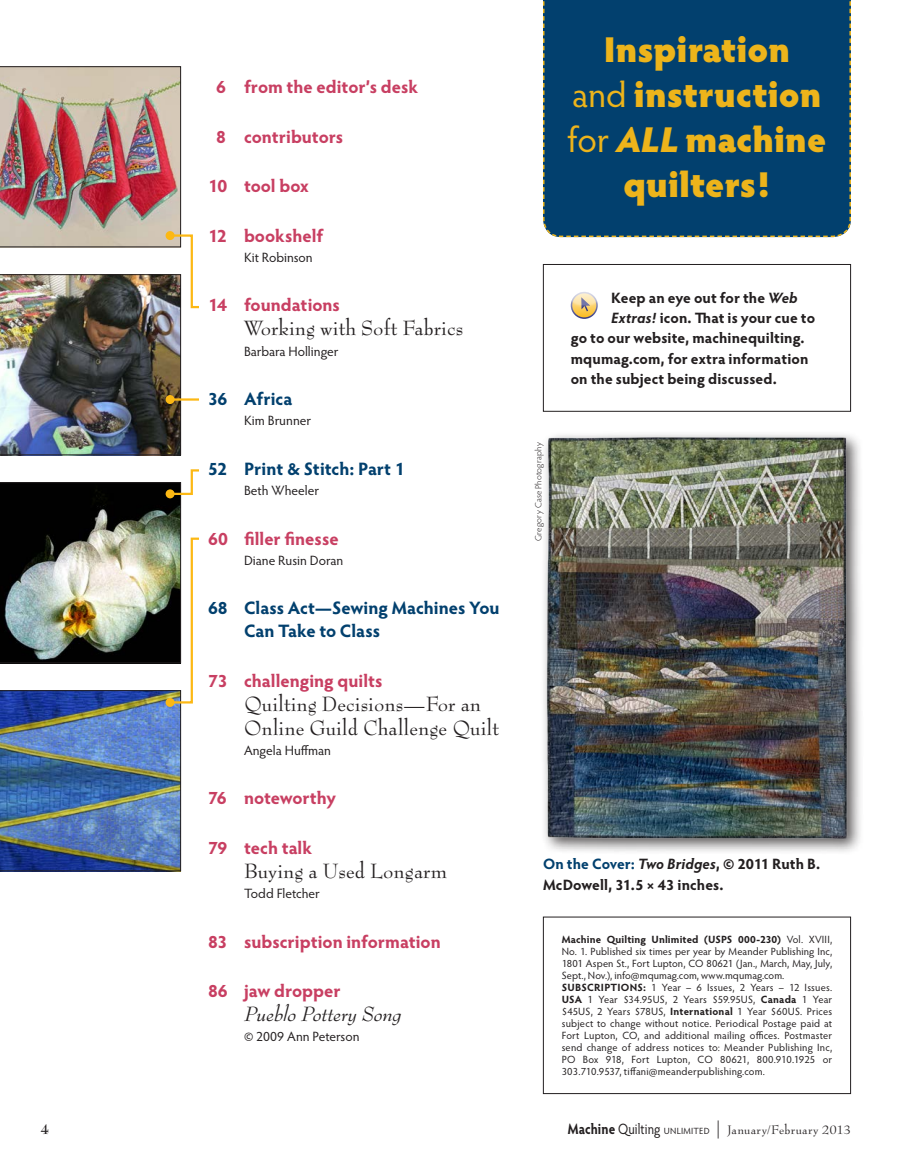
<style>
.page{position:relative;width:905px;height:1175px;background:#fff}
.page>*{position:absolute;margin:0;border:0;box-sizing:border-box;transform-origin:0 0}
.t1{font:900 36px/45px "Hypatia Sans Pro";color:#edb41b;text-align:center}
.TOC_Article_Name{font:22.5px/24px "Bernhard Modern Std";color:#231f20}
.TOC_Article_Name-2{font:italic 22.5px "Bernhard Modern Std";color:#231f20}
.TOC_Column_Name{font:700 18px "Hypatia Sans Pro";color:#c83f62}
.TOC_Column_Name-2{font:700 18px/22.5px "Hypatia Sans Pro";color:#02406e}
.Caption_-_Hypatia{font:700 15px/20.2px "Hypatia Sans Pro";letter-spacing:.005em;color:#231f20}
.t2{font:700 15px "Bernhard Modern Std";color:#231f20}
.TOC_By_Line{font:13.5px "Hypatia Sans Pro";color:#231f20}
.t3{font:13.5px "Bernhard Modern Std";letter-spacing:.015em;color:#231f20}
.t4{font:10.5px/12px "Hypatia Sans Pro";letter-spacing:.01em;color:#231f20;text-align:justify}
.Photo_Credit{font:300 9px "Hypatia Sans Pro";letter-spacing:.02em;color:#231f20}
.s1{font-weight:400}
.s2{font-style:italic}
.s3{color:#02406e}
.s4{font-weight:700}
.s5{font-family:"Hypatia Sans Pro";font-weight:700;font-size:15px}
.s6{font-family:"Hypatia Sans Pro";font-size:15px}
.s7{font-family:"Hypatia Sans Pro";font-size:9px}
.s8{font-size:18px}
</style>
<div class="page">
<div style="left:543px;top:916px;width:307px;height:178px;border:1px solid #231f20"></div>
<div style="left:543px;top:264px;width:307px;height:148px;border:1px solid #231f20"></div>
<div style="left:543px;top:0;width:308px;height:238px;background:#02406e"></div>
<div style="left:539px;top:430px;width:324px;height:425px;background:#231f20;opacity:.75"></div>
<img style="left:543px;top:433px;width:307px;height:407px">
<svg style="left:571px;top:292px;width:26px;height:26px"></svg>
<div style="left:570px;top:292px;width:27px;height:27px;border:2px solid #2f3480;border-radius:50%"></div>
<svg style="left:581px;top:307px;width:9px;height:4px"></svg>
<svg style="left:570px;top:292px;width:27px;height:16px"></svg>
<img style="left:0;top:66px;width:199px;height:389px">
<div style="left:166px;top:231px;width:9px;height:9px;background:#fcb814;border-radius:50%"></div>
<hr style="left:170px;top:398px;width:29px;height:2px;background:#fcb814">
<div style="left:166px;top:395px;width:9px;height:9px;background:#fcb814;border-radius:50%"></div>
<img style="left:0;top:469px;width:199px;height:402px">
<div style="left:166px;top:698px;width:9px;height:9px;background:#fcb814;border-radius:50%"></div>
<p class="TOC_Column_Name" style="left:216px;top:74px;width:203px">6 from the editor’s desk</p>
<p class="TOC_Column_Name" style="left:216px;top:124px;width:128px">8 contributors</p>
<p class="TOC_Column_Name" style="left:208px;top:173px;width:102px">10 tool box</p>
<p class="TOC_Column_Name" style="left:208px;top:223px;width:117px">12 bookshelf</p>
<p class="TOC_By_Line" style="left:244px;top:248px;width:70px">Kit Robinson</p>
<p class="TOC_Column_Name" style="left:208px;top:292px;width:133px">14 foundations</p>
<p class="TOC_Article_Name" style="left:244px;top:317px;width:221px">Working with Soft Fabrics</p>
<p class="TOC_By_Line" style="left:244px;top:342px;width:96px">Barbara Hollinger</p>
<p class="TOC_Column_Name-2" style="left:208px;top:387px;width:86px">36 Africa</p>
<p class="TOC_By_Line" style="left:244px;top:412px;width:69px">Kim Brunner</p>
<p class="TOC_Column_Name-2" style="left:208px;top:456px;width:198px">52 Print &amp; Stitch: Part 1</p>
<p class="TOC_By_Line" style="left:244px;top:481px;width:77px">Beth Wheeler</p>
<p class="TOC_Column_Name" style="left:208px;top:526px;width:132px">60 fller finesse</p>
<p class="TOC_By_Line" style="left:244px;top:551px;width:101px">Diane Rusin Doran</p>
<p class="TOC_Column_Name-2" style="left:244px;top:596px;width:257px;text-indent:-36px">68 Class Act—Sewing Machines You<br>Can Take to Class</p>
<p class="TOC_Column_Name" style="left:208px;top:667px;width:176px">73 challenging quilts</p>
<p class="TOC_Article_Name" style="left:244px;top:692px;width:256px">Quilting Decisions—For an<br>Online Guild Challenge Quilt</p>
<p class="TOC_By_Line" style="left:244px;top:741px;width:88px">Angela Huffman</p>
<p class="TOC_Column_Name" style="left:208px;top:785px;width:129px">76 noteworthy</p>
<p class="TOC_Column_Name" style="left:208px;top:835px;width:106px">79 tech talk</p>
<p class="TOC_Article_Name" style="left:244px;top:859px;width:204px">Buying a Used Longarm</p>
<p class="TOC_By_Line" style="left:244px;top:884px;width:77px">Todd Fletcher</p>
<p class="TOC_Column_Name" style="left:208px;top:928px;width:234px">83 subscription information</p>
<p class="TOC_Column_Name" style="left:208px;top:978px;width:134px">86 jaw dropper</p>
<p class="TOC_Article_Name-2" style="left:244px;top:1002px;width:159px">Pueblo Pottery Song</p>
<p class="TOC_By_Line" style="left:244px;top:1027px;width:117px">© 2009 Ann Peterson</p>
<p class="t1" style="left:567px;top:25px;width:261px">Inspiration<br><span class="s1">and</span> instruction <span class="s1">for</span> <span class="s2">ALL</span> machine quilters!</p>
<p class="Photo_Credit" style="left:532px;top:541px;width:100px;rotate:-90deg">Gregory Case Photography</p>
<p class="Caption_-_Hypatia" style="left:611px;top:287px;width:188px">Keep an eye out for the <span class="s2">Web</span></p>
<p class="Caption_-_Hypatia" style="left:611px;top:307px;width:205px"><span class="s2">Extras!</span> icon. That is your cue to</p>
<p class="Caption_-_Hypatia" style="left:570px;top:327px;width:235px">go to our website, machinequilting.</p>
<p class="Caption_-_Hypatia" style="left:570px;top:347px;width:239px">mqumag.com, for extra information</p>
<p class="Caption_-_Hypatia" style="left:570px;top:368px;width:207px">on the subject being discussed.</p>
<p class="Caption_-_Hypatia" style="left:543px;top:853px;width:279px"><span class="s3">On the Cover:</span> <span class="s2">Two Bridges</span>, © 2011 Ruth B.<br>McDowell, 31.5 × 43 inches.</p>
<p class="t4" style="left:561px;top:933px;width:272px"><span class="s4">Machine Quilting Unlimited (USPS 000-230)</span> Vol. XVIII, No. 1. Published six times per year by Meander Publishing Inc, 1801 Aspen St., Fort Lupton, CO 80621 (Jan., March, May, July, Sept., Nov.), info@mqumag.com, www.mqumag.com.</p>
<p class="t4" style="left:561px;top:981px;width:272px"><span class="s4">SUBSCRIPTIONS:</span> 1 Year – 6 Issues, 2 Years – 12 Issues.<br><span class="s4">USA</span> 1 Year $34.95US, 2 Years $59.95US, <span class="s4">Canada</span> 1 Year $45US, 2 Years $78US, <span class="s4">International</span> 1 Year $60US. Prices subject to change without notice. Periodical Postage paid at Fort Lupton, CO, and additional mailing offices. Postmaster send change of address notices to: Meander Publishing Inc, PO Box 918, Fort Lupton, CO 80621, 800.910.1925 or 303.710.9537, tiffani@meanderpublishing.com.</p>
<p class="t2" style="left:40px;top:1121px;width:10px">4</p>
<p class="t3" style="left:567px;top:1123px;width:285px"><span class="s5">Machine</span> <span class="s6">Quilting</span> <span class="s7">UNLIMITED</span> <span class="s8">|</span> January/February 2013</p>
</div>
